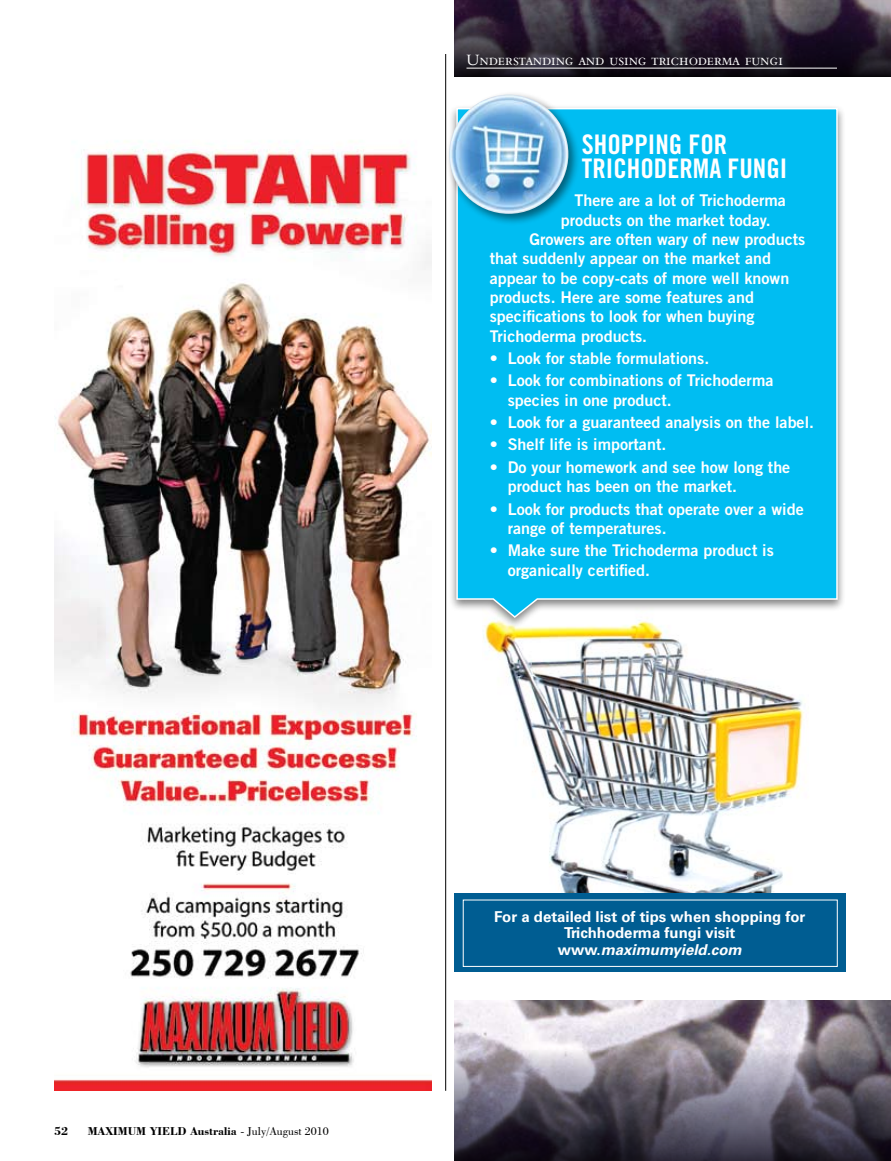
<style>
.page{position:relative;width:891px;height:1161px;background:#fff}
.page>*{position:absolute;margin:0;border:0;box-sizing:border-box;transform-origin:0 0}
.t1{font:27px/24px "Trade Gothic LT Std Bd Cn 20";color:#fff}
.t2{font:16.5px "Bembo Std";letter-spacing:-.02em;color:#fff}
.t3{font:16.2px/19.4px "Trade Gothic LT Std Bd 2";color:#fff}
.t4{font:700 15px/16.5px "Univers LT Std";color:#fff;text-align:center}
.t5{font:700 12px "Bodoni BT";color:#000}
.s1{font-weight:400}
.s2{font-style:italic}
</style>
<div class="page">
<img style="left:455px;top:1000px;width:436px;height:48px">
<svg style="left:455px;top:1048px;width:436px;height:113px;background:#5f5a66"></svg>
<img style="left:483px;top:630px;width:352px;height:264px">
<svg style="left:454px;top:0;width:437px;height:77px;background:#2e2534"></svg>
<hr style="left:466px;top:68px;width:371px;height:1px;background:#fff">
<div style="left:448px;top:104px;width:398px;height:526px;background:#000;opacity:.5"></div>
<div style="left:456px;top:107px;width:382px;height:512px;background:#00bdf2"></div>
<div style="left:445px;top:91px;width:136px;height:135px;background:#000;opacity:.5"></div>
<img style="left:449px;top:95px;width:119px;height:119px;border-radius:60px">
<div style="left:455px;top:894px;width:391px;height:78px;background:#005d92"></div>
<div style="left:463px;top:900px;width:375px;height:67px;border:1px solid #fff"></div>
<img style="left:54px;top:141px;width:378px;height:950px">
<hr style="left:445px;top:54px;width:1px;height:1037px;background:#000">
<p class="t5" style="left:54px;top:1123px;width:16px">52</p>
<p class="t5" style="left:88px;top:1123px;width:243px">MAXIMUM YIELD Australia <span class="s1">- July/August 2010</span></p>
<p class="t2" style="left:466px;top:50px;width:318px">Understanding and using trichoderma fungi</p>
<h1 class="t1" style="left:582px;top:132px;width:203px">SHOPPING FOR<br>TRICHODERMA FUNGI</h1>
<p class="t3" style="left:574px;top:191px;width:213px">There are a lot of Trichoderma</p>
<p class="t3" style="left:561px;top:210px;width:211px">products on the market today.</p>
<p class="t3" style="left:529px;top:229px;width:277px">Growers are often wary of new products</p>
<p class="t3" style="left:490px;top:249px;width:283px">that suddenly appear on the market and</p>
<p class="t3" style="left:490px;top:268px;width:301px">appear to be copy-cats of more well known</p>
<p class="t3" style="left:490px;top:287px;width:266px">products. Here are some features and</p>
<p class="t3" style="left:490px;top:307px;width:266px">specifications to look for when buying</p>
<p class="t3" style="left:490px;top:326px;width:159px">Trichoderma products.</p>
<p class="t3" style="left:490px;top:348px;width:221px">• Look for stable formulations.</p>
<p class="t3" style="left:508px;top:371px;width:267px;text-indent:-18px">• Look for combinations of Trichoderma species in one product.</p>
<p class="t3" style="left:490px;top:412px;width:326px">• Look for a guaranteed analysis on the label.</p>
<p class="t3" style="left:490px;top:435px;width:178px">• Shelf life is important.</p>
<p class="t3" style="left:508px;top:457px;width:284px;text-indent:-18px">• Do your homework and see how long the product has been on the market.</p>
<p class="t3" style="left:508px;top:499px;width:298px;text-indent:-18px">• Look for products that operate over a wide range of temperatures.</p>
<p class="t3" style="left:508px;top:541px;width:268px;text-indent:-18px">• Make sure the Trichoderma product is organically certified.</p>
<p class="t4" style="left:494px;top:908px;width:313px">For a detailed list of tips when shopping for<br>Trichhoderma fungi visit www.<span class="s2">maximumyield.com</span></p>
</div>
